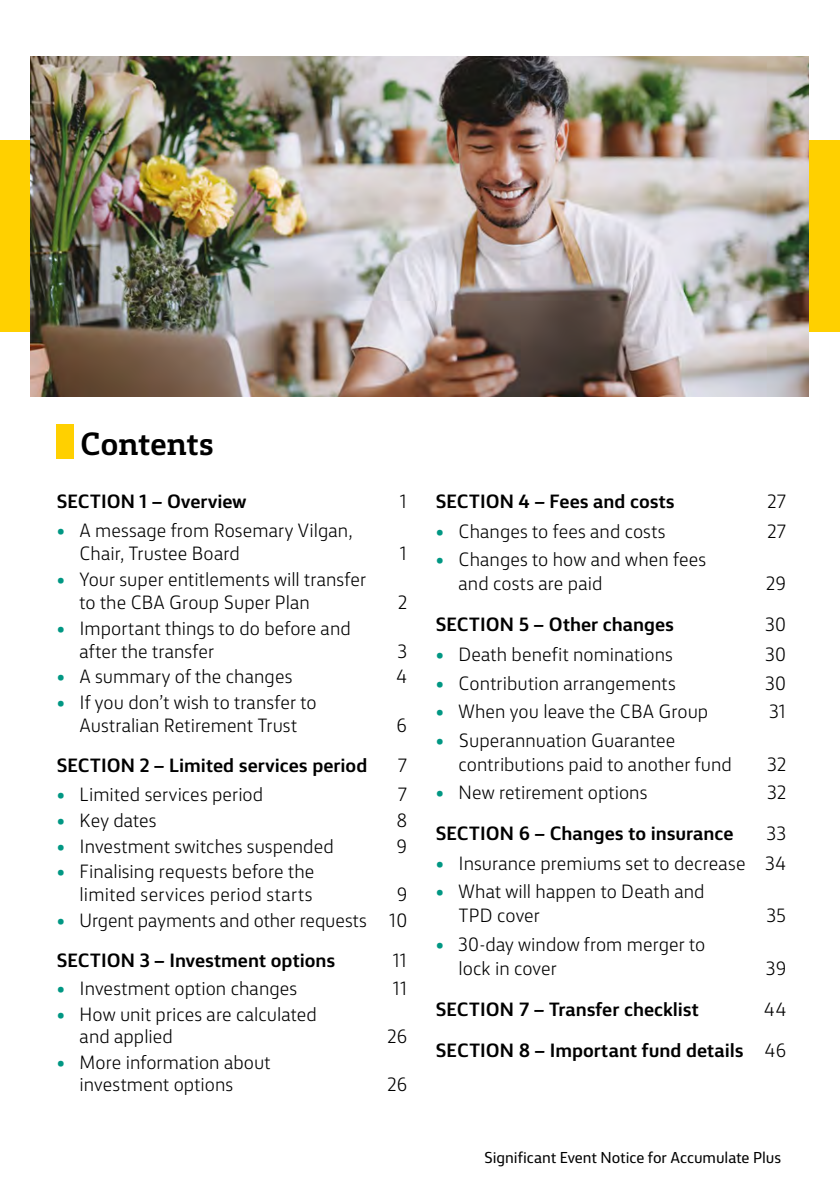
<style>
.page{position:relative;width:840px;height:1191px;background:#fff}
.page>*{position:absolute;margin:0;border:0;box-sizing:border-box;transform-origin:0 0}
.t1{font:700 30px "CBA Slab";letter-spacing:-.015em;color:#000}
.t2{font:300 18px/23px "CBA Sans";letter-spacing:.005em;color:#000}
.t3{font:700 18px "CBA Sans";color:#000}
.t4{font:14.8px "CBA Sans";letter-spacing:-.005em;color:#000}
.s1{color:#009783}
.s2{font-weight:300}
</style>
<div class="page">
<div style="left:0;top:140px;width:839px;height:192px;background:#ffd000"></div>
<div style="left:57px;top:425px;width:17px;height:34px;background:#ffd000"></div>
<img style="left:31px;top:57px;width:777px;height:340px">
<h1 class="t1" style="left:80px;top:416px;width:135px">Contents</h1>
<p class="t3" style="left:57px;top:485px;width:191px">SECTION 1 – Overview</p>
<p class="t2" style="left:400px;top:488px;width:8px">1</p>
<p class="t2" style="left:79px;top:517px;width:274px;text-indent:-23px"><span class="s1">•</span> A message from Rosemary Vilgan,<br>Chair, Trustee Board</p>
<p class="t2" style="left:400px;top:540px;width:8px">1</p>
<p class="t2" style="left:79px;top:566px;width:288px;text-indent:-23px"><span class="s1">•</span> Your super entitlements will transfer to the CBA Group Super Plan</p>
<p class="t2" style="left:79px;top:615px;width:273px;text-indent:-23px"><span class="s1">•</span> Important things to do before and after the transfer</p>
<p class="t2" style="left:398px;top:589px;width:11px">2</p>
<p class="t2" style="left:397px;top:638px;width:11px">3</p>
<p class="t2" style="left:57px;top:663px;width:237px"><span class="s1">•</span> A summary of the changes</p>
<p class="t2" style="left:396px;top:663px;width:12px">4</p>
<p class="t2" style="left:57px;top:689px;width:261px;text-align:center"><span class="s1">•</span> If you don’t wish to transfer to<br>Australian Retirement Trust</p>
<p class="t2" style="left:396px;top:712px;width:12px">6</p>
<p class="t3" style="left:57px;top:749px;width:312px">SECTION 2 – Limited services period</p>
<p class="t2" style="left:397px;top:752px;width:11px">7</p>
<p class="t2" style="left:57px;top:781px;width:208px"><span class="s1">•</span> Limited services period</p>
<p class="t2" style="left:397px;top:781px;width:11px">7</p>
<p class="t2" style="left:57px;top:807px;width:101px"><span class="s1">•</span> Key dates</p>
<p class="t2" style="left:396px;top:807px;width:12px">8</p>
<p class="t2" style="left:57px;top:833px;width:278px"><span class="s1">•</span> Investment switches suspended</p>
<p class="t2" style="left:396px;top:833px;width:12px">9</p>
<p class="t2" style="left:57px;top:859px;width:259px;text-align:right"><span class="s1">•</span> Finalising requests before the limited services period starts</p>
<p class="t2" style="left:396px;top:882px;width:12px">9</p>
<p class="t2" style="left:57px;top:907px;width:351px"><span class="s1">•</span> Urgent payments and other requests 10</p>
<p class="t3" style="left:57px;top:943px;width:280px">SECTION 3 – Investment options</p>
<p class="t2" style="left:393px;top:947px;width:15px">11</p>
<p class="t2" style="left:57px;top:975px;width:242px"><span class="s1">•</span> Investment option changes</p>
<p class="t2" style="left:393px;top:975px;width:15px">11</p>
<p class="t2" style="left:80px;top:1001px;width:238px;text-indent:-23px"><span class="s1">•</span> How unit prices are calculated and applied</p>
<p class="t2" style="left:387px;top:1023px;width:21px">26</p>
<p class="t2" style="left:80px;top:1049px;width:192px;text-indent:-23px"><span class="s1">•</span> More information about investment options</p>
<p class="t2" style="left:387px;top:1071px;width:21px">26</p>
<p class="t3" style="left:435px;top:485px;width:240px">SECTION 4 – Fees and costs</p>
<p class="t2" style="left:767px;top:488px;width:20px">27</p>
<p class="t2" style="left:435px;top:518px;width:231px"><span class="s1">•</span> Changes to fees and costs</p>
<p class="t2" style="left:767px;top:518px;width:20px">27</p>
<p class="t2" style="left:458px;top:546px;width:249px;line-height:24px;text-indent:-23px"><span class="s1">•</span> Changes to how and when fees and costs are paid</p>
<p class="t2" style="left:765px;top:571px;width:22px">29</p>
<p class="t3" style="left:435px;top:608px;width:239px">SECTION 5 – Other changes</p>
<p class="t2" style="left:765px;top:612px;width:22px">30</p>
<p class="t2" style="left:435px;top:641px;width:238px"><span class="s1">•</span> Death benefit nominations</p>
<p class="t2" style="left:765px;top:641px;width:22px">30</p>
<p class="t2" style="left:435px;top:670px;width:241px"><span class="s1">•</span> Contribution arrangements</p>
<p class="t2" style="left:765px;top:670px;width:22px">30</p>
<p class="t2" style="left:435px;top:698px;width:274px"><span class="s1">•</span> When you leave the CBA Group</p>
<p class="t2" style="left:768px;top:698px;width:18px">31</p>
<p class="t2" style="left:458px;top:726px;width:275px;line-height:24px;text-indent:-23px"><span class="s1">•</span> Superannuation Guarantee contributions paid to another fund</p>
<p class="t2" style="left:767px;top:751px;width:20px">32</p>
<p class="t2" style="left:435px;top:779px;width:213px"><span class="s1">•</span> New retirement options</p>
<p class="t2" style="left:767px;top:779px;width:20px">32</p>
<p class="t3" style="left:435px;top:817px;width:299px">SECTION 6 – Changes to insurance</p>
<p class="t2" style="left:766px;top:820px;width:21px">33</p>
<p class="t2" style="left:435px;top:850px;width:351px"><span class="s1">•</span> Insurance premiums set to decrease 34</p>
<p class="t2" style="left:458px;top:878px;width:247px;line-height:24px;text-indent:-23px"><span class="s1">•</span> What will happen to Death and<br>TPD cover</p>
<p class="t2" style="left:766px;top:903px;width:21px">35</p>
<p class="t2" style="left:458px;top:931px;width:248px;line-height:24px;text-indent:-23px"><span class="s1">•</span> 30-day window from merger to lock in cover</p>
<p class="t2" style="left:765px;top:955px;width:22px">39</p>
<p class="t3" style="left:435px;top:992px;width:264px">SECTION 7 – Transfer checklist</p>
<p class="t2" style="left:763px;top:996px;width:24px">44</p>
<p class="t3" style="left:435px;top:1034px;width:352px">SECTION 8 – Important fund details <span class="s2">46</span></p>
<p class="t4" style="left:484px;top:1144px;width:298px">Significant Event Notice for Accumulate Plus</p>
</div>
